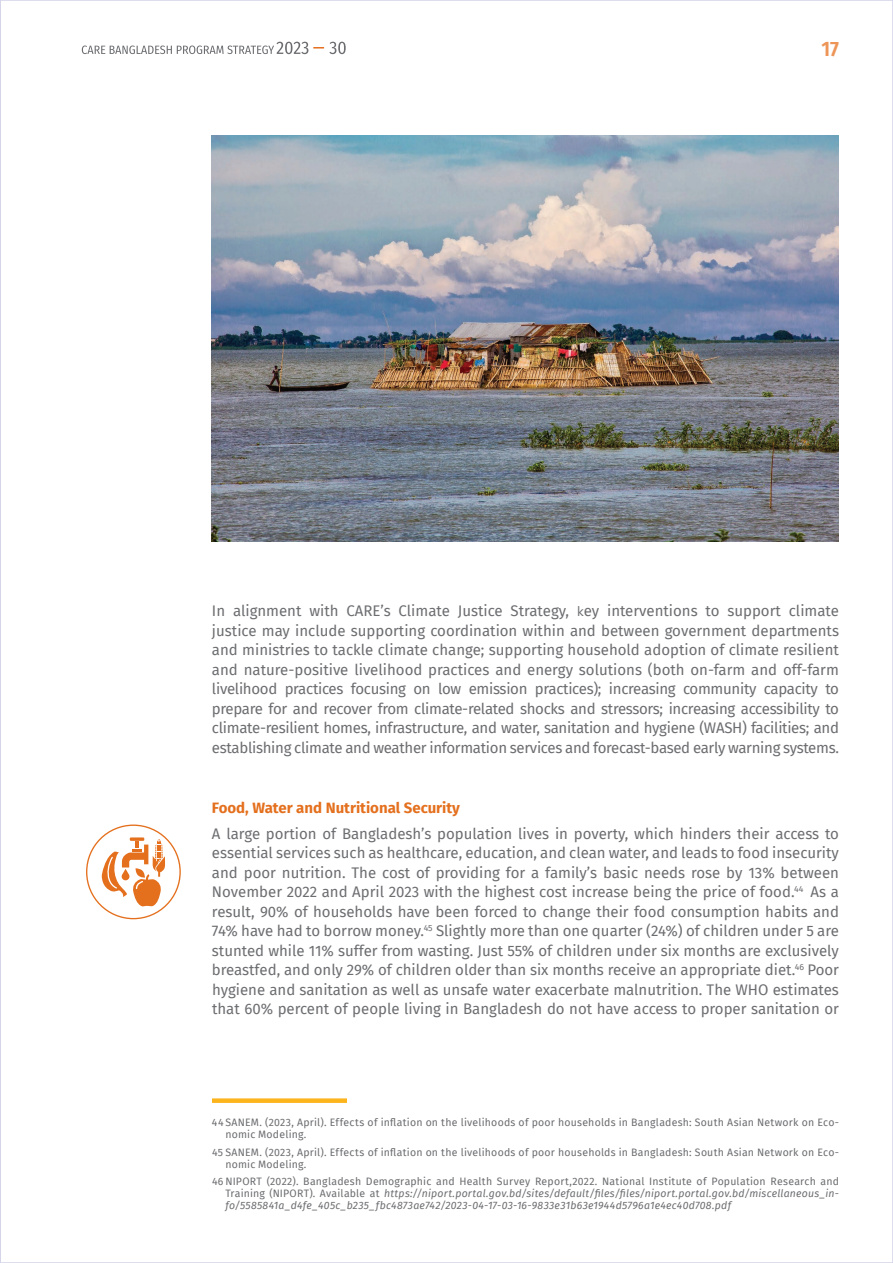
<style>
.page{position:relative;width:893px;height:1263px;background:#fff}
.page>*{position:absolute;margin:0;border:0;box-sizing:border-box;transform-origin:0 0}
.t1{font:600 21px "Fira Sans Condensed";color:#ed9557}
.t2{font:15px/19.5px "Fira Sans";letter-spacing:-.02em;color:#6c6d70;text-align:justify}
.t3{font:700 15px "Fira Sans";color:#e4701e}
.t4{font:italic 10.5px/12px "Fira Sans";letter-spacing:.025em;color:#6c6d70;text-align:justify}
.t5{font:10.5px/12px "Fira Sans";letter-spacing:.02em;color:#6c6d70}
.s1{font-family:"Segoe UI";font-size:13.5px}
.s2{font-style:normal}
</style>
<div class="page">
<svg style="left:82px;top:42px;width:264px;height:12px"></svg>
<div style="left:212px;top:1098px;width:135px;height:5px;background:#fbb41b"></div>
<img style="left:212px;top:135px;width:627px;height:406px">
<svg style="left:130px;top:837px;width:14px;height:4px"></svg>
<svg style="left:102px;top:839px;width:63px;height:68px"></svg>
<h1 class="t1" style="left:821px;top:32px;width:19px">17</h1>
<p class="t2" style="left:212px;top:601px;width:629px">In alignment with CARE’s Climate Justice Strategy, <span class="s1">k</span>ey interventions to support climate justice may include supporting coordination within and between government departments and ministries to tackle climate change; supporting household adoption of climate resilient and nature-positive livelihood practices and energy solutions (both on-farm and off-farm livelihood practices focusing on low emission practices); increasing community capacity to prepare for and recover from climate-related shocks and stressors; increasing accessibility to climate-resilient homes, infrastructure, and water, sanitation and hygiene (WASH) facilities; and establishing climate and weather information services and forecast-based early warning systems.</p>
<p class="t3" style="left:212px;top:795px;width:250px">Food, Water and Nutritional Security</p>
<p class="t2" style="left:212px;top:823px;width:629px">A large portion of Bangladesh’s population lives in poverty, which hinders their access to essential services such as healthcare, education, and clean water, and leads to food insecurity and poor nutrition. The cost of providing for a family’s basic needs rose by 13% between November 2022 and April 2023 with the highest cost increase being the price of food.<sup>44</sup> As a result, 90% of households have been forced to change their food consumption habits and 74% have had to borrow money.<sup>45</sup> Slightly more than one quarter (24%) of children under 5 are stunted while 11% suffer from wasting. Just 55% of children under six months are exclusively breastfed, and only 29% of children older than six months receive an appropriate diet.<sup>46</sup> Poor hygiene and sanitation as well as unsafe water exacerbate malnutrition. The WHO estimates that 60% percent of people living in Bangladesh do not have access to proper sanitation or</p>
<p class="t5" style="left:225px;top:1116px;width:615px;text-indent:-14px">44 SANEM. (2023, April). Effects of inflation on the livelihoods of poor households in Bangladesh: South Asian Network on Eco&shy;nomic Modeling.</p>
<p class="t5" style="left:225px;top:1145px;width:615px;text-indent:-14px">45 SANEM. (2023, April). Effects of inflation on the livelihoods of poor households in Bangladesh: South Asian Network on Eco&shy;nomic Modeling.</p>
<p class="t4" style="left:225px;top:1175px;width:615px;text-indent:-14px"><span class="s2">46 NIPORT (2022). Bangladesh Demographic and Health Survey Report,2022. National Institute of Population Research and Training (NIPORT). Available at</span> https://niport.portal.gov.bd/sites/default/files/files/niport.portal.gov.bd/miscellaneous_in&shy;fo/5585841a_d4fe_405c_b235_fbc4873ae742/2023-04-17-03-16-9833e31b63e1944d5796a1e4ec40d708.pdf</p>
</div>
